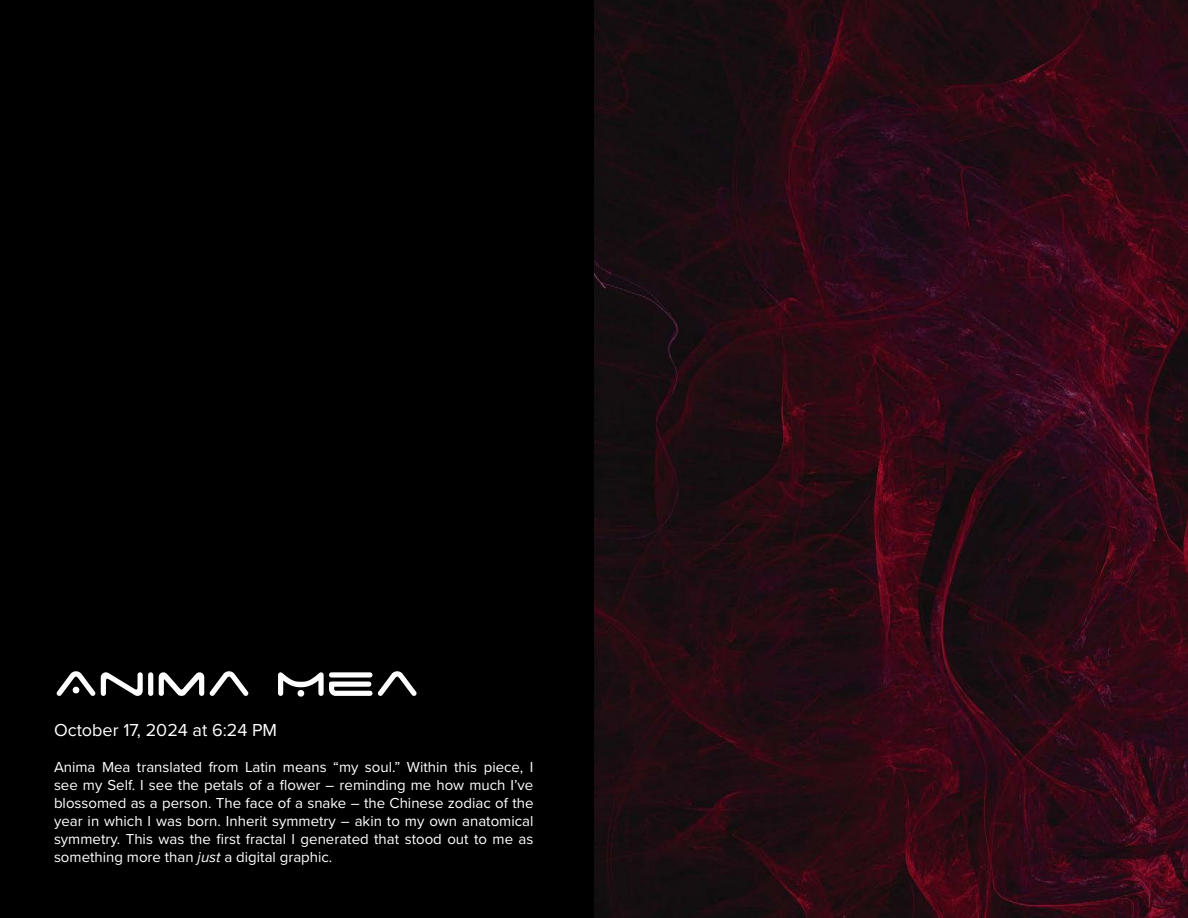
<style>
.page{position:relative;width:1188px;height:918px;background:#fff}
.page>*{position:absolute;margin:0;border:0;box-sizing:border-box;transform-origin:0 0}
.title_text_-_white{font:54px "Space Age";color:#fff}
.regular_text___wht{font:18px "Proxima Nova";color:#fff}
.works_text{font:15px/18px "Proxima Nova";color:#fff;text-align:justify}
.s1{font-style:italic}
</style>
<div class="page">
<div style="left:0;top:0;width:594px;height:918px;background:#000"></div>
<img style="left:594px;top:0;width:594px;height:918px">
<p class="title_text_-_white" style="left:54px;top:659px;width:367px">Anima Mea</p>
<p class="regular_text___wht" style="left:54px;top:716px;width:225px">October 17, 2024 at 6:24 PM</p>
<p class="works_text" style="left:54px;top:757px;width:481px">Anima Mea translated from Latin means “my soul.” Within this piece, I see my Self. I see the petals of a flower – reminding me how much I’ve blossomed as a person. The face of a snake – the Chinese zodiac of the year in which I was born. Inherit symmetry – akin to my own anatomical symmetry. This was the first fractal I generated that stood out to me as something more than <span class="s1">just</span> a digital graphic.</p>
</div>
